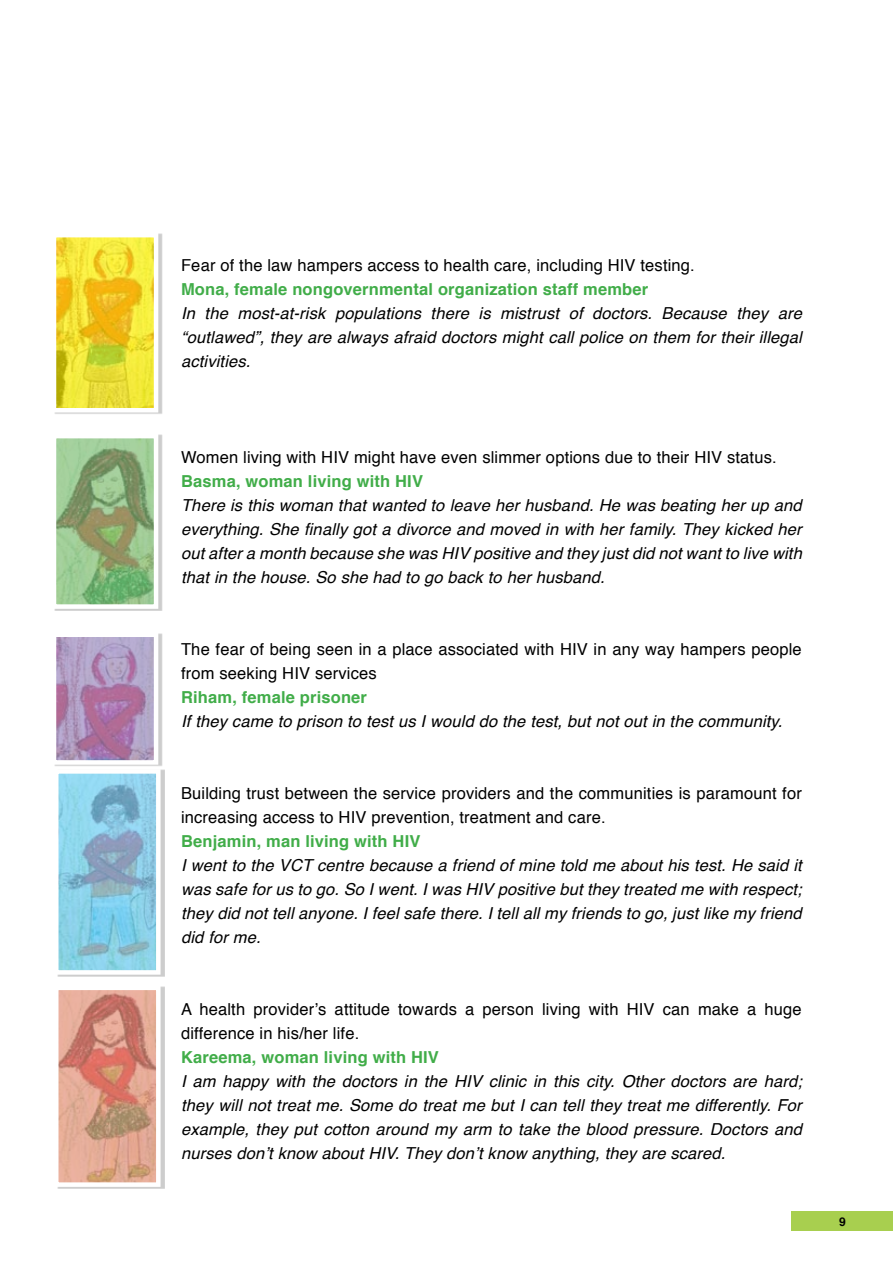
<style>
.page{position:relative;width:893px;height:1263px;background:#fff}
.page>*{position:absolute;margin:0;border:0;box-sizing:border-box;transform-origin:0 0}
.t1{font:italic 16.5px/24px "Helvetica";letter-spacing:.01em;color:#000;text-align:justify}
.t2{font:16.5px/24px "Helvetica";letter-spacing:.01em;color:#000}
.t3{font:700 16.5px "Helvetica";letter-spacing:.01em;color:#41ad49}
.t4{font:700 12px "Helvetica";color:#000}
</style>
<div class="page">
<div style="left:55px;top:434px;width:108px;height:177px;background:#000;opacity:.2"></div>
<img style="left:57px;top:439px;width:96px;height:165px">
<div style="left:52px;top:434px;width:106px;height:175px;border:4px solid #fff"></div>
<div style="left:55px;top:233px;width:108px;height:182px;background:#000;opacity:.2"></div>
<img style="left:57px;top:238px;width:96px;height:169px">
<div style="left:52px;top:233px;width:106px;height:179px;border:4px solid #fff"></div>
<div style="left:57px;top:986px;width:108px;height:203px;background:#cdcdcd"></div>
<img style="left:59px;top:990px;width:97px;height:192px">
<div style="left:54px;top:985px;width:107px;height:202px;border:4px solid #fff"></div>
<div style="left:57px;top:769px;width:108px;height:208px;background:#cdcdcd"></div>
<img style="left:59px;top:774px;width:97px;height:196px">
<div style="left:54px;top:769px;width:107px;height:206px;border:4px solid #fff"></div>
<div style="left:54px;top:633px;width:108px;height:134px;background:#000;opacity:.2"></div>
<img style="left:57px;top:637px;width:96px;height:123px">
<div style="left:52px;top:632px;width:106px;height:133px;border:4px solid #fff"></div>
<div style="left:791px;top:1211px;width:102px;height:19px;background:#a8cf4f"></div>
<p class="t2" style="left:181px;top:254px;width:515px">Fear of the law hampers access to health care, including HIV testing.</p>
<p class="t3" style="left:181px;top:276px;width:469px">Mona, female nongovernmental organization staff member</p>
<p class="t1" style="left:181px;top:301px;width:622px">In the most-at-risk populations there is mistrust of doctors. Because they are “outlawed”, they are always afraid doctors might call police on them for their illegal activities.</p>
<p class="t2" style="left:181px;top:446px;width:597px">Women living with HIV might have even slimmer options due to their HIV status.</p>
<p class="t3" style="left:181px;top:468px;width:243px">Basma, woman living with HIV</p>
<p class="t1" style="left:181px;top:493px;width:622px">There is this woman that wanted to leave her husband. He was beating her up and everything. She finally got a divorce and moved in with her family. They kicked her out after a month because she was HIV positive and they just did not want to live with that in the house. So she had to go back to her husband.</p>
<p class="t2" style="left:181px;top:638px;width:622px">The fear of being seen in a place associated with HIV in any way hampers people from seeking HIV services</p>
<p class="t3" style="left:181px;top:684px;width:187px">Riham, female prisoner</p>
<p class="t1" style="left:181px;top:710px;width:603px">If they came to prison to test us I would do the test, but not out in the community.</p>
<p class="t2" style="left:181px;top:782px;width:622px">Building trust between the service providers and the communities is paramount for increasing access to HIV prevention, treatment and care.</p>
<p class="t3" style="left:181px;top:828px;width:241px">Benjamin, man living with HIV</p>
<p class="t1" style="left:181px;top:854px;width:622px">I went to the VCT centre because a friend of mine told me about his test. He said it was safe for us to go. So I went. I was HIV positive but they treated me with respect; they did not tell anyone. I feel safe there. I tell all my friends to go, just like my friend did for me.</p>
<p class="t2" style="left:181px;top:998px;width:622px">A health provider’s attitude towards a person living with HIV can make a huge difference in his/her life.</p>
<p class="t3" style="left:181px;top:1044px;width:259px">Kareema, woman living with HIV</p>
<p class="t1" style="left:181px;top:1070px;width:622px">I am happy with the doctors in the HIV clinic in this city. Other doctors are hard; they will not treat me. Some do treat me but I can tell they treat me differently. For example, they put cotton around my arm to take the blood pressure. Doctors and nurses don’t know about HIV. They don’t know anything, they are scared.</p>
<p class="t4" style="left:839px;top:1212px;width:8px">9</p>
</div>
